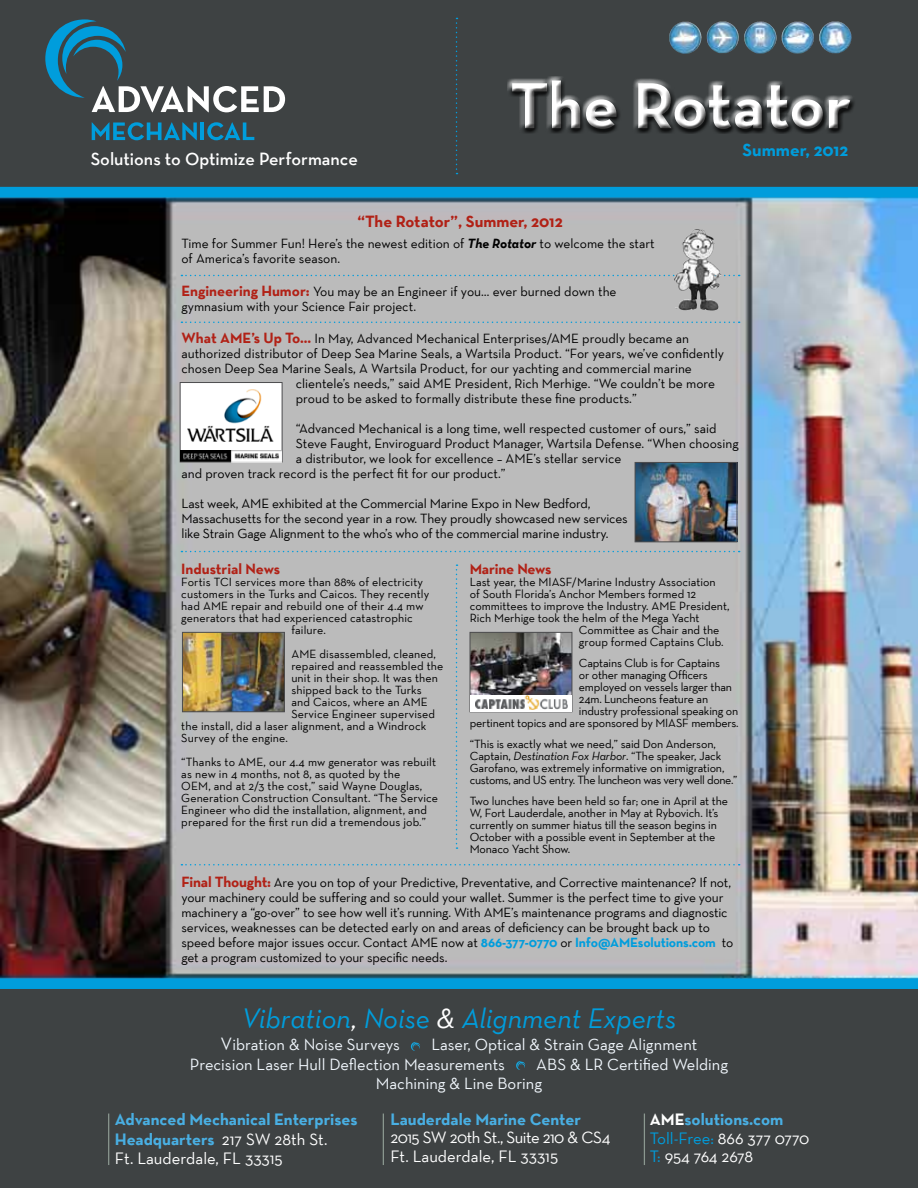
<style>
.page{position:relative;width:918px;height:1188px;background:#fff}
.page>*{position:absolute;margin:0;border:0;box-sizing:border-box;transform-origin:0 0}
.t1{font:700 66px "Neutra Text";letter-spacing:-.01em;color:#fff}
.t2{font:italic 28.5px "Neutra Text";color:#009ddc}
.t3{font:600 18px "Neutra Text";color:#fff}
.t4{font:700 18px "Neutra Text";color:#009ddc}
.t5{font:16.8px/18.5px "Neutra Text";letter-spacing:-.005em;color:#fff}
.t6{font:700 16.8px/20.1px "Neutra Text";color:#49afe3}
.t7{font:16.5px/19.5px "Neutra Text";color:#f0f6fc}
.t8{font:700 16.5px "Neutra Text";color:#b12116}
.t9{font:700 15px "Neutra Text";letter-spacing:-.01em;color:#b12116}
.t10{font:13.5px/15px "Neutra Text";letter-spacing:-.01em;color:#000}
.t11{font:12px/12px "Neutra Text";color:#000}
.s1{font-weight:700;font-style:italic}
.s2{font-weight:700;font-size:15px;color:#b12116}
.s3{font-style:italic}
.s4{font-weight:700;color:#009ddc}
.s5{color:#fff}
.s6{font-size:18px}
.s7{font-weight:400;color:#fff}
.s8{font-weight:700}
.s9{font-weight:700;color:#49afe3}
.s10{color:#009ddc}
</style>
<div class="page">
<img style="left:0;top:197px;width:918px;height:781px">
<div style="left:0;top:0;width:918px;height:188px;background:#3e4243"></div>
<div style="left:0;top:988px;width:918px;height:200px;background:#3e4243"></div>
<svg style="left:181px;top:275px;width:559px;height:1px"></svg>
<svg style="left:181px;top:322px;width:559px;height:1px"></svg>
<svg style="left:181px;top:551px;width:559px;height:1px"></svg>
<svg style="left:181px;top:864px;width:559px;height:2px"></svg>
<img style="left:674px;top:229px;width:48px;height:82px">
<img style="left:637px;top:464px;width:98px;height:76px">
<div style="left:635px;top:462px;width:102px;height:80px;border:1px solid #4d4d4f"></div>
<div style="left:180px;top:383px;width:102px;height:79px;background:#fff"></div>
<img style="left:187px;top:390px;width:87px;height:52px">
<div style="left:180px;top:382px;width:102px;height:80px;border:1px solid #4d4d4f"></div>
<img style="left:184px;top:634px;width:99px;height:76px">
<div style="left:182px;top:632px;width:103px;height:80px;border:1px solid #4d4d4f"></div>
<svg style="left:456px;top:564px;width:2px;height:285px"></svg>
<svg style="left:456px;top:18px;width:2px;height:156px"></svg>
<svg style="left:45px;top:19px;width:240px;height:93px"></svg>
<svg style="left:92px;top:122px;width:105px;height:18px"></svg>
<hr style="left:201px;top:122px;width:3px;height:18px;background:#009ddc">
<svg style="left:207px;top:122px;width:47px;height:18px"></svg>
<div style="left:507px;top:78px;width:349px;height:56px;background:#000;opacity:.75"></div>
<img style="left:707px;top:21px;width:145px;height:33px">
<div style="left:0;top:978px;width:918px;height:11px;background:#009ddc"></div>
<div style="left:0;top:187px;width:918px;height:10px;background:#009ddc"></div>
<hr style="left:108px;top:1114px;width:1px;height:51px;background:#8b9890">
<hr style="left:644px;top:1114px;width:1px;height:51px;background:#8b9890">
<hr style="left:383px;top:1114px;width:1px;height:51px;background:#8b9890">
<svg style="left:411px;top:1042px;width:9px;height:9px"></svg>
<svg style="left:516px;top:1061px;width:9px;height:9px"></svg>
<img style="left:180px;top:451px;width:102px;height:11px">
<img style="left:472px;top:634px;width:98px;height:61px">
<div style="left:470px;top:632px;width:102px;height:80px;border:1px solid #4d4d4f"></div>
<div style="left:470px;top:695px;width:102px;height:17px;background:#fff"></div>
<img style="left:475px;top:696px;width:93px;height:14px">
<h3 class="t3" style="left:91px;top:148px;width:269px">Solutions to Optimize Performance</h3>
<h1 class="t1" style="left:510px;top:65px;width:343px">The Rotator</h1>
<h3 class="t4" style="left:742px;top:138px;width:107px">Summer, 2012</h3>
<p class="t8" style="left:357px;top:211px;width:207px">“The Rotator”, Summer, 2012</p>
<p class="t10" style="left:181px;top:236px;width:475px">Time for Summer Fun! Here’s the newest edition of <span class="s1">The Rotator</span> to welcome the start of America’s favorite season.</p>
<p class="t10" style="left:181px;top:284px;width:437px"><span class="s2">Engineering Humor:</span> You may be an Engineer if you… ever burned down the gymnasium with your Science Fair project.</p>
<p class="t10" style="left:181px;top:331px;width:509px"><span class="s2">What AME’s Up To…</span> In May, Advanced Mechanical Enterprises/AME proudly became an</p>
<p class="t10" style="left:181px;top:346px;width:544px">authorized distributor of Deep Sea Marine Seals, a Wartsila Product. “For years, we’ve confidently</p>
<p class="t10" style="left:181px;top:361px;width:512px">chosen Deep Sea Marine Seals, A Wartsila Product, for our yachting and commercial marine</p>
<p class="t10" style="left:296px;top:376px;width:421px">clientele’s needs,” said AME President, Rich Merhige. “We couldn’t be more</p>
<p class="t10" style="left:296px;top:391px;width:343px">proud to be asked to formally distribute these fine products.”</p>
<p class="t10" style="left:296px;top:421px;width:422px">“Advanced Mechanical is a long time, well respected customer of ours,” said</p>
<p class="t10" style="left:296px;top:436px;width:444px">Steve Faught, Enviroguard Product Manager, Wartsila Defense. “When choosing</p>
<p class="t10" style="left:296px;top:451px;width:327px">a distributor, we look for excellence – AME’s stellar service</p>
<p class="t10" style="left:181px;top:466px;width:326px">and proven track record is the perfect fit for our product.”</p>
<p class="t10" style="left:181px;top:496px;width:448px">Last week, AME exhibited at the Commercial Marine Expo in New Bedford,<br>Massachusetts for the second year in a row. They proudly showcased new services like Strain Gage Alignment to the who’s who of the commercial marine industry.</p>
<p class="t9" style="left:181px;top:560px;width:100px">Industrial News</p>
<p class="t11" style="left:181px;top:576px;width:243px">Fortis TCI services more than 88% of electricity</p>
<p class="t11" style="left:181px;top:588px;width:249px">customers in the Turks and Caicos. They recently</p>
<p class="t11" style="left:181px;top:600px;width:244px">had AME repair and rebuild one of their 4.4 mw</p>
<p class="t11" style="left:181px;top:612px;width:233px">generators that had experienced catastrophic</p>
<p class="t11" style="left:291px;top:624px;width:36px">failure.</p>
<p class="t11" style="left:291px;top:648px;width:146px">AME disassembled, cleaned,</p>
<p class="t11" style="left:291px;top:660px;width:154px">repaired and reassembled the</p>
<p class="t11" style="left:291px;top:672px;width:148px">unit in their shop. It was then</p>
<p class="t11" style="left:291px;top:684px;width:132px">shipped back to the Turks</p>
<p class="t11" style="left:291px;top:696px;width:138px">and Caicos, where an AME</p>
<p class="t11" style="left:291px;top:708px;width:145px">Service Engineer supervised</p>
<p class="t11" style="left:181px;top:720px;width:247px">the install, did a laser alignment, and a Windrock</p>
<p class="t11" style="left:181px;top:732px;width:108px">Survey of the engine.</p>
<p class="t11" style="left:181px;top:756px;width:258px">“Thanks to AME, our 4.4 mw generator was rebuilt as new in 4 months, not 8, as quoted by the<br>OEM, and at 2/3 the cost,” said Wayne Douglas, Generation Construction Consultant. “The Service Engineer who did the installation, alignment, and prepared for the first run did a tremendous job.”</p>
<p class="t9" style="left:470px;top:560px;width:83px">Marine News</p>
<p class="t11" style="left:470px;top:576px;width:247px">Last year, the MIASF/Marine Industry Association</p>
<p class="t11" style="left:470px;top:588px;width:228px">of South Florida’s Anchor Members formed 12</p>
<p class="t11" style="left:470px;top:600px;width:261px">committees to improve the Industry. AME President,</p>
<p class="t11" style="left:470px;top:612px;width:231px">Rich Merhige took the helm of the Mega Yacht</p>
<p class="t11" style="left:579px;top:624px;width:142px">Committee as Chair and the</p>
<p class="t11" style="left:579px;top:636px;width:146px">group formed Captains Club.</p>
<p class="t11" style="left:579px;top:657px;width:143px">Captains Club is for Captains</p>
<p class="t11" style="left:579px;top:669px;width:130px">or other managing Officers</p>
<p class="t11" style="left:579px;top:681px;width:155px">employed on vessels larger than</p>
<p class="t11" style="left:579px;top:693px;width:131px">24m. Luncheons feature an</p>
<p class="t11" style="left:579px;top:705px;width:161px">industry professional speaking on</p>
<p class="t11" style="left:470px;top:717px;width:270px">pertinent topics and are sponsored by MIASF members.</p>
<p class="t11" style="left:470px;top:738px;width:269px">“This is exactly what we need,” said Don Anderson, Captain, <span class="s3">Destination Fox Harbor</span>. “The speaker, Jack Garofano, was extremely informative on immigration, customs, and US entry. The luncheon was very well done.”</p>
<p class="t11" style="left:470px;top:795px;width:260px">Two lunches have been held so far; one in April at the W, Fort Lauderdale, another in May at Rybovich. It’s currently on summer hiatus till the season begins in October with a possible event in September at the Monaco Yacht Show.</p>
<p class="t10" style="left:181px;top:875px;width:554px"><span class="s2">Final Thought:</span> Are you on top of your Predictive, Preventative, and Corrective maintenance? If not, your machinery could be suffering and so could your wallet. Summer is the perfect time to give your machinery a “go-over” to see how well it’s running. With AME’s maintenance programs and diagnostic services, weaknesses can be detected early on and areas of deficiency can be brought back up to speed before major issues occur. Contact AME now at <span class="s4">866-377-0770</span> or <span class="s4">Info@AMEsolutions.com</span> to get a program customized to your specific needs.</p>
<h2 class="t2" style="left:242px;top:1001px;width:436px">Vibration<span class="s5">,</span> Noise <span class="s5">&amp;</span> Alignment Experts</h2>
<p class="t7" style="left:221px;top:1035px;width:181px"><span class="s6">V</span>ibration &amp; Noise Surveys</p>
<p class="t7" style="left:190px;top:1035px;width:509px;text-indent:241px">Laser, Optical &amp; Strain Gage Alignment<br>Precision Laser Hull Deflection Measurements</p>
<p class="t7" style="left:376px;top:1054px;width:354px;text-indent:160px">ABS &amp; LR Certified Welding<br>Machining &amp; Line Boring</p>
<p class="t6" style="left:115px;top:1109px;width:244px">Advanced Mechanical Enterprises<br>Headquarters <span class="s7">217 SW 28th St.</span></p>
<p class="t5" style="left:115px;top:1148px;width:169px">Ft. Lauderdale, FL 33315</p>
<p class="t6" style="left:390px;top:1109px;width:192px">Lauderdale Marine Center</p>
<p class="t5" style="left:390px;top:1128px;width:222px">2015 SW 20th St., Suite 210 &amp; CS4<br>Ft. Lauderdale, FL 33315</p>
<p class="t5" style="left:650px;top:1110px;width:161px"><span class="s8">AME</span><span class="s9">solutions.com<br></span><span class="s10">Toll-Free:</span> 866 377 0770<br><span class="s10">T:</span> 954 764 2678</p>
</div>
